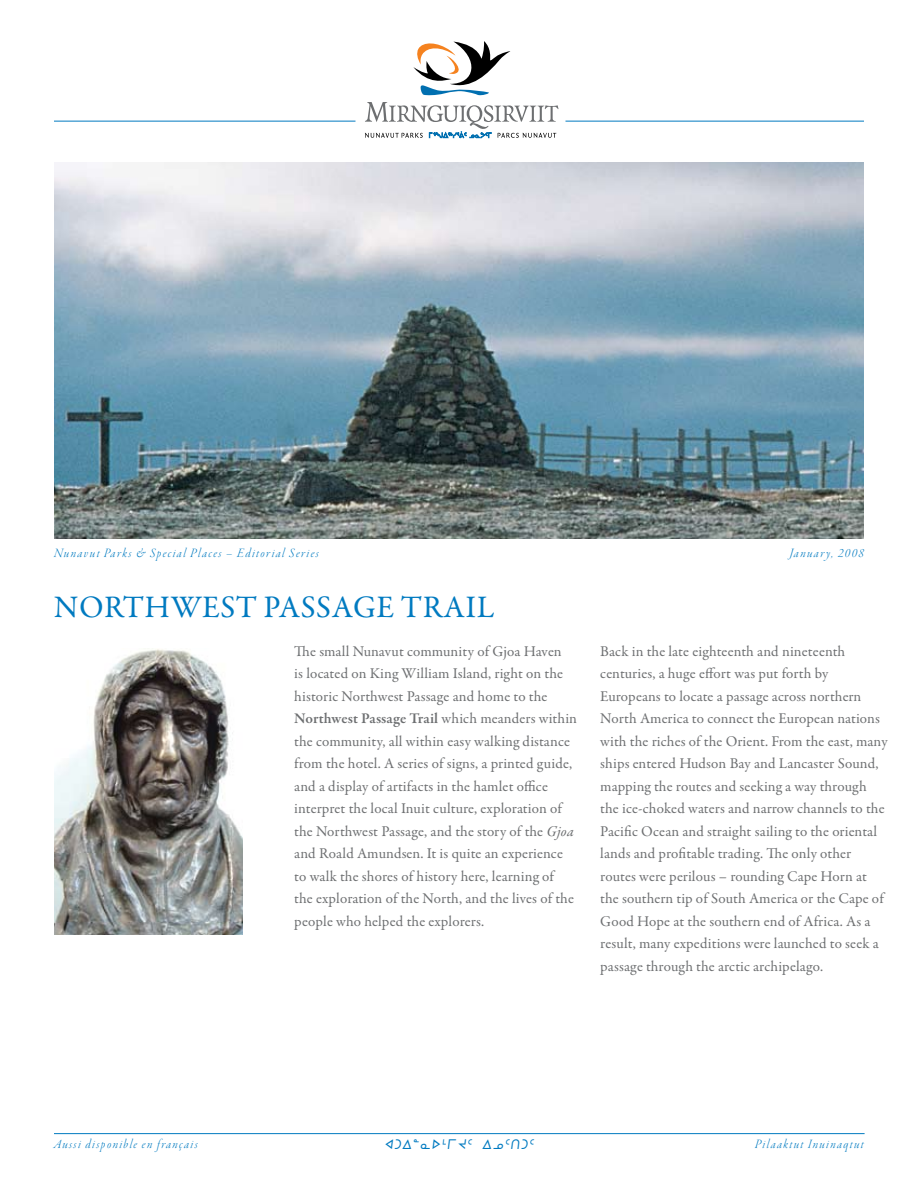
<style>
.page{position:relative;width:918px;height:1188px;background:#fff}
.page>*{position:absolute;margin:0;border:0;box-sizing:border-box;transform-origin:0 0}
.t1{font:31.5px "Garamond Premr Pro";color:#007ac0}
.t2{font:15px/22.5px "Garamond Premr Pro";letter-spacing:.01em;color:#6d6f71}
.t3{font:13.5px "Garamond Premr Pro Lt It Disp";letter-spacing:.1em;color:#007ac0}
.t4{font:13.5px "Prosyl Plain";color:#007ac0}
.s1{font-weight:600}
.s2{font-style:italic}
</style>
<div class="page">
<img style="left:54px;top:162px;width:810px;height:377px">
<svg style="left:413px;top:41px;width:97px;height:55px"></svg>
<svg style="left:365px;top:102px;width:193px;height:36px"></svg>
<hr style="left:566px;top:121px;width:298px;height:1px;background:#007ac0">
<hr style="left:54px;top:121px;width:302px;height:1px;background:#007ac0">
<img style="left:54px;top:649px;width:189px;height:285px">
<hr style="left:54px;top:1133px;width:811px;height:1px;background:#007ac0">
<p class="t3" style="left:54px;top:546px;width:266px">Nunavut Parks &amp; Special Places – Editorial Series</p>
<p class="t3" style="left:790px;top:546px;width:76px">January, 2008</p>
<h1 class="t1" style="left:54px;top:588px;width:114px">Northwes</h1>
<h1 class="t1" style="left:236px;top:588px;width:63px">t Passage</h1>
<h1 class="t1" style="left:401px;top:588px;width:20px">Trail</h1>
<p class="t2" style="left:294px;top:640px;width:284px">The small Nunavut community of Gjoa Haven<br>is located on King William Island, right on the historic Northwest Passage and home to the <span class="s1">Northwest Passage Trail</span> which meanders within the community, all within easy walking distance from the hotel. A series of signs, a printed guide, and a display of artifacts in the hamlet office interpret the local Inuit culture, exploration of the Northwest Passage, and the story of the <span class="s2">Gjoa </span>and Roald Amundsen. It is quite an experience to walk the shores of history here, learning of<br>the exploration of the North, and the lives of the people who helped the explorers.</p>
<p class="t2" style="left:600px;top:640px;width:289px">Back in the late eighteenth and nineteenth centuries, a huge effort was put forth by Europeans to locate a passage across northern North America to connect the European nations with the riches of the Orient. From the east, many ships entered Hudson Bay and Lancaster Sound, mapping the routes and seeking a way through the ice-choked waters and narrow channels to the Pacific Ocean and straight sailing to the oriental lands and profitable trading. The only other routes were perilous – rounding Cape Horn at the southern tip of South America or the Cape of Good Hope at the southern end of Africa. As a result, many expeditions were launched to seek a passage through the arctic archipelago.</p>
<p class="t3" style="left:54px;top:1137px;width:146px">Aussi disponible en français</p>
<p class="t4" style="left:384px;top:1137px;width:153px">XGW8NS7UJ5 WK5TG5</p>
<p class="t3" style="left:755px;top:1137px;width:110px">Pilaaktut Inuinaqtut</p>
</div>
